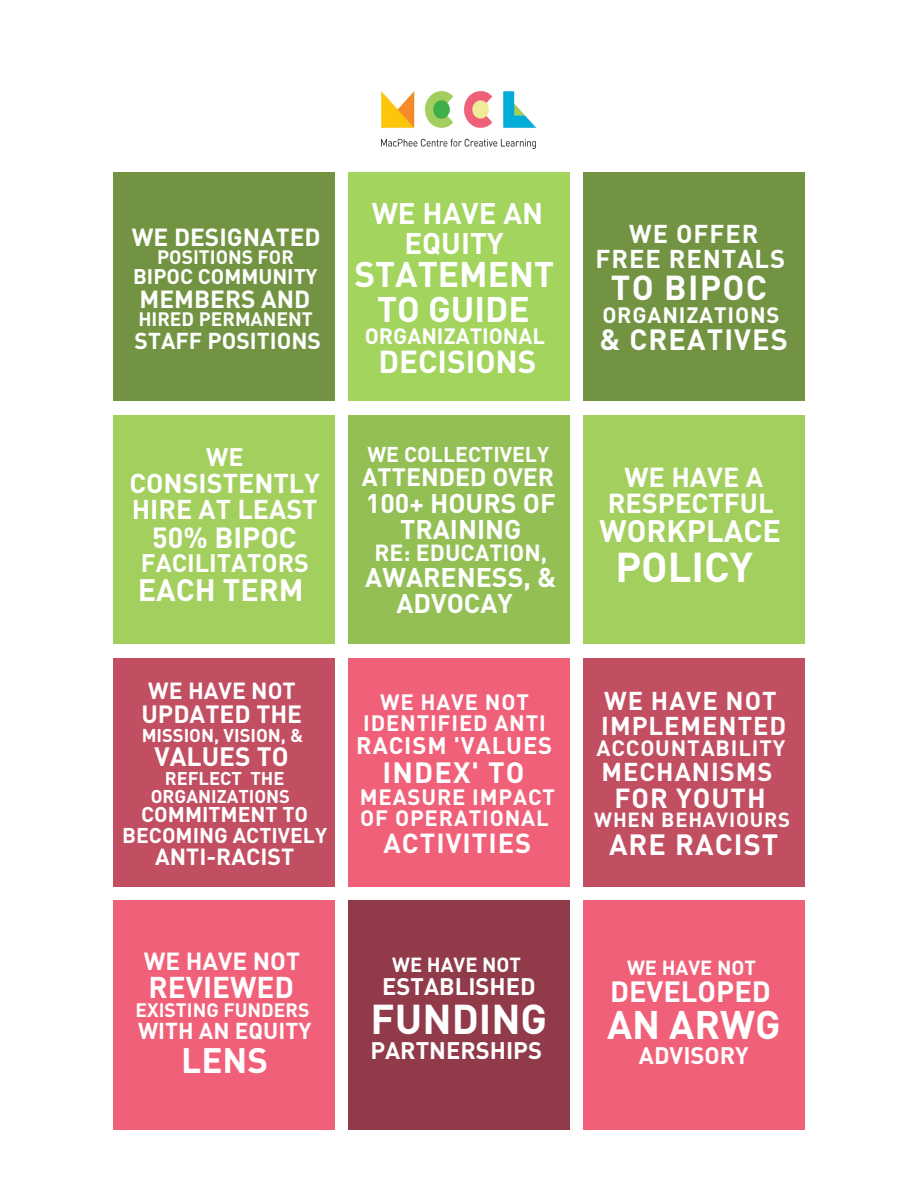
<style>
.page{position:relative;width:918px;height:1188px;background:#fff}
.page>*{position:absolute;margin:0;border:0;box-sizing:border-box;transform-origin:0 0}
.t1{font:700 41.1px "DIN";color:#fff}
.t2{font:700 39.45px "DIN";color:#fff}
.t3{font:700 35.25px/35px "DIN";color:#fff;text-align:center}
.t4{font:700 34.95px "DIN";color:#fff}
.t5{font:700 34.2px "DIN";letter-spacing:.04em;color:#fff}
.t6{font:700 31.35px "DIN";color:#fff}
.t7{font:700 30.6px "DIN";color:#fff}
.t8{font:700 29.7px "DIN";color:#fff}
.t9{font:700 29.55px/29.1px "DIN";color:#fff;text-align:center}
.t10{font:700 28.95px "DIN";letter-spacing:.04em;color:#fff}
.t11{font:700 28.95px "DIN";color:#fff}
.t12{font:700 28.8px "DIN";color:#fff}
.t13{font:700 27.3px "DIN";letter-spacing:.04em;color:#fff}
.t14{font:700 27.15px/26.8px "DIN";color:#fff;text-align:center}
.t15{font:700 27.15px "DIN";letter-spacing:.04em;color:#fff}
.t16{font:700 27px/26.1px "DIN";color:#fff}
.t17{font:700 26.7px/26px "DIN";color:#fff;text-align:center}
.t18{font:700 26.25px "DIN";color:#fff}
.t19{font:700 25.5px/24.6px "DIN";letter-spacing:.04em;color:#fff;text-align:center}
.t20{font:700 25.05px "DIN";color:#fff}
.t21{font:700 24.9px "DIN";color:#fff}
.t22{font:700 24.6px "DIN";color:#fff}
.t23{font:700 24.45px "DIN";color:#fff}
.t24{font:700 23.7px "DIN";color:#fff}
.t25{font:700 23.7px "DIN";letter-spacing:.04em;color:#fff}
.t26{font:700 23.1px "DIN";color:#fff}
.t27{font:700 22.8px "DIN";color:#fff}
.t28{font:700 22.05px/21.5px "DIN";letter-spacing:.04em;color:#fff;text-align:center}
.t29{font:700 21.9px "DIN";color:#fff}
.t30{font:700 21.15px/20.4px "DIN";color:#fff;text-align:center}
.t31{font:700 21px "DIN";color:#fff}
.t32{font:700 20.25px "DIN";color:#fff}
.t33{font:700 20.25px "DIN";letter-spacing:.04em;color:#fff}
.t34{font:700 19.2px "DIN";color:#fff}
.t35{font:700 18.3px/18px "DIN";color:#fff;text-align:center}
</style>
<div class="page">
<div style="left:583px;top:172px;width:222px;height:228px;background:#729442"></div>
<div style="left:583px;top:658px;width:222px;height:228px;background:#c24e61"></div>
<div style="left:348px;top:415px;width:222px;height:228px;background:#93bf55"></div>
<div style="left:348px;top:900px;width:222px;height:229px;background:#913a49"></div>
<div style="left:113px;top:172px;width:222px;height:228px;background:#729442"></div>
<div style="left:113px;top:658px;width:222px;height:228px;background:#c24e61"></div>
<div style="left:348px;top:172px;width:222px;height:228px;background:#a2d45e"></div>
<div style="left:583px;top:415px;width:222px;height:228px;background:#a3cf5e"></div>
<div style="left:113px;top:415px;width:222px;height:228px;background:#a3cf5e"></div>
<div style="left:583px;top:900px;width:222px;height:229px;background:#f06079"></div>
<div style="left:113px;top:900px;width:222px;height:229px;background:#f06079"></div>
<div style="left:348px;top:658px;width:222px;height:228px;background:#f06079"></div>
<img style="left:382px;top:92px;width:154px;height:56px">
<p class="t23" style="left:132px;top:221px;width:190px">WE DESIGNATED</p>
<p class="t34" style="left:157px;top:244px;width:138px">POSITIONS FOR</p>
<p class="t31" style="left:133px;top:263px;width:186px">BIPOC COMMUNITY</p>
<p class="t23" style="left:140px;top:283px;width:172px">MEMBERS AND</p>
<p class="t34" style="left:138px;top:307px;width:176px">HIRED PERMANENT</p>
<p class="t27" style="left:135px;top:325px;width:188px">STAFF POSITIONS</p>
<h3 class="t9" style="left:372px;top:198px;width:173px">WE HAVE AN<br>EQUITY</h3>
<h3 class="t3" style="left:354px;top:256px;width:201px">STATEMENT<br>TO GUIDE</h3>
<p class="t29" style="left:365px;top:322px;width:182px">ORGANIZATIONAL</p>
<h3 class="t6" style="left:378px;top:342px;width:160px">DECISIONS</h3>
<p class="t20" style="left:206px;top:441px;width:39px">WE</p>
<p class="t16" style="left:130px;top:469px;width:192px">CONSISTENTLY<br>HIRE AT LEAST</p>
<h3 class="t12" style="left:152px;top:519px;width:146px">50% BIPOC</h3>
<p class="t20" style="left:141px;top:546px;width:170px">FACILITATORS</p>
<h3 class="t7" style="left:138px;top:570px;width:168px">EACH TERM</h3>
<p class="t26" style="left:148px;top:675px;width:149px">WE HAVE NOT</p>
<p class="t22" style="left:141px;top:698px;width:162px">UPDATED THE</p>
<p class="t35" style="left:142px;top:726px;width:163px">MISSION, VISION, &amp;</p>
<p class="t18" style="left:155px;top:739px;width:135px">VALUES TO</p>
<p class="t35" style="left:151px;top:769px;width:141px">REFLECT THE<br>ORGANIZATIONS</p>
<p class="t30" style="left:122px;top:804px;width:206px">COMMITMENT TO<br>BECOMING ACTIVELY</p>
<p class="t26" style="left:155px;top:842px;width:141px">ANTI-RACIST</p>
<p class="t30" style="left:367px;top:443px;width:183px">WE COLLECTIVELY</p>
<p class="t21" style="left:362px;top:460px;width:194px">ATTENDED OVER</p>
<p class="t17" style="left:366px;top:489px;width:191px">100+ HOURS OF<br>TRAINING</p>
<p class="t26" style="left:374px;top:538px;width:174px">RE: EDUCATION,</p>
<p class="t17" style="left:365px;top:563px;width:193px">AWARENESS, &amp;<br>ADVOCAY</p>
<p class="t28" style="left:363px;top:690px;width:184px">WE HAVE NOT<br>IDENTIFIED ANTI</p>
<p class="t25" style="left:356px;top:730px;width:198px">RACISM 'VALUES</p>
<h3 class="t10" style="left:383px;top:753px;width:143px">INDEX' TO</h3>
<p class="t28" style="left:360px;top:785px;width:197px;text-align:left">MEASURE IMPACT<br>OF OPERATIONAL</p>
<p class="t13" style="left:383px;top:826px;width:149px">ACTIVITIES</p>
<p class="t23" style="left:144px;top:945px;width:158px">WE HAVE NOT</p>
<h3 class="t8" style="left:148px;top:967px;width:147px">REVIEWED</h3>
<p class="t34" style="left:135px;top:997px;width:175px">EXISTING FUNDERS</p>
<p class="t27" style="left:138px;top:1016px;width:175px">WITH AN EQUITY</p>
<h3 class="t4" style="left:181px;top:1037px;width:88px">LENS</h3>
<p class="t32" style="left:392px;top:952px;width:130px">WE HAVE NOT</p>
<p class="t24" style="left:382px;top:971px;width:155px">ESTABLISHED</p>
<h1 class="t1" style="left:371px;top:993px;width:178px">FUNDING</h1>
<p class="t24" style="left:370px;top:1035px;width:173px">PARTNERSHIPS</p>
<p class="t19" style="left:596px;top:221px;width:191px">WE OFFER<br>FREE RENTALS</p>
<h3 class="t5" style="left:611px;top:265px;width:158px">TO BIPOC</h3>
<p class="t28" style="left:602px;top:303px;width:179px">ORGANIZATIONS</p>
<h3 class="t10" style="left:600px;top:321px;width:190px">&amp; CREATIVES</h3>
<p class="t14" style="left:608px;top:462px;width:167px">WE HAVE A<br>RESPECTFUL</p>
<h3 class="t7" style="left:600px;top:511px;width:183px">WORKPLACE</h3>
<h1 class="t1" style="left:615px;top:540px;width:139px">POLICY</h1>
<p class="t19" style="left:601px;top:688px;width:187px;text-align:left">WE HAVE NOT<br>IMPLEMENTED</p>
<p class="t28" style="left:597px;top:737px;width:190px">ACCOUNTABILITY</p>
<p class="t19" style="left:602px;top:758px;width:172px">MECHANISMS</p>
<p class="t15" style="left:614px;top:780px;width:153px">FOR YOUTH</p>
<p class="t33" style="left:594px;top:807px;width:197px">WHEN BEHAVIOURS</p>
<h3 class="t10" style="left:609px;top:826px;width:171px">ARE RACIST</h3>
<p class="t32" style="left:627px;top:954px;width:130px">WE HAVE NOT</p>
<h3 class="t11" style="left:610px;top:972px;width:162px">DEVELOPED</h3>
<h2 class="t2" style="left:607px;top:999px;width:175px">AN ARWG</h2>
<p class="t24" style="left:639px;top:1040px;width:111px">ADVISORY</p>
</div>
